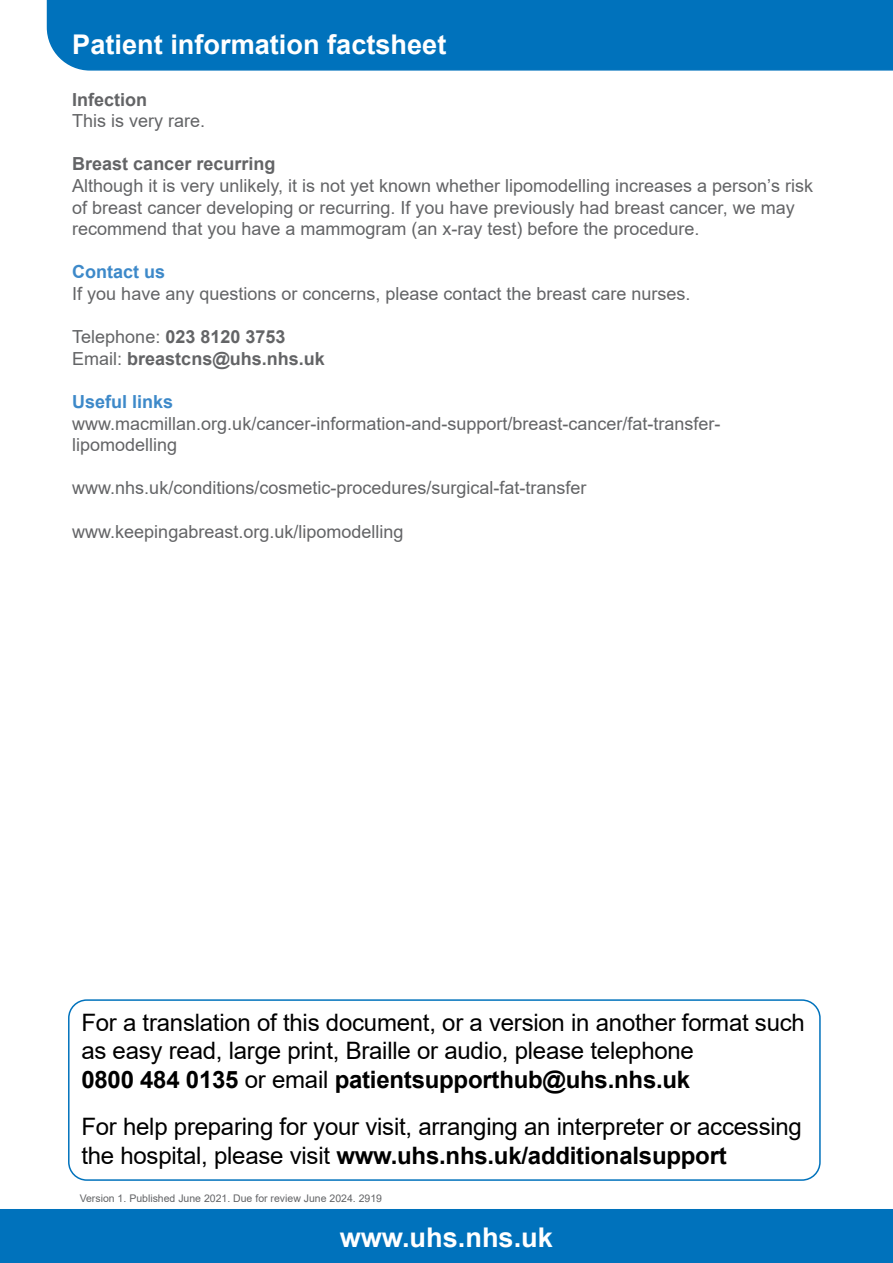
<style>
.page{position:relative;width:893px;height:1263px;background:#fff}
.page>*{position:absolute;margin:0;border:0;box-sizing:border-box;transform-origin:0 0}
.t1{font:700 27.15px "Arial";color:#fff}
.t2{font:24px/28.8px "Arial";letter-spacing:-.01em;color:#000}
.t3{font:18px/21.6px "Arial";color:#636466}
.t4{font:700 18px/21.6px "Arial";color:#636466}
.t5{font:700 18px "Arial";color:#3d89c9}
.t6{font:10.5px "Arial";color:#636466}
.s1{font-weight:400}
.s2{font-weight:700}
</style>
<div class="page">
<div style="left:0;top:1209px;width:893px;height:54px;background:#0072bc"></div>
<div style="left:46px;top:0;width:847px;height:71px;background:#0072bc"></div>
<div style="left:68px;top:999px;width:753px;height:182px;border:2px solid #0072bc;border-radius:18px"></div>
<h1 class="t1" style="left:72px;top:25px;width:376px">Patient information factsheet</h1>
<p class="t4" style="left:72px;top:89px;width:77px">Infection</p>
<p class="t3" style="left:72px;top:110px;width:135px">This is very rare.</p>
<p class="t4" style="left:72px;top:153px;width:205px">Breast cancer recurring</p>
<p class="t3" style="left:72px;top:175px;width:742px">Although it is very unlikely, it is not yet known whether lipomodelling increases a person’s risk of breast cancer developing or recurring. If you have previously had breast cancer, we may recommend that you have a mammogram (an x-ray test) before the procedure.</p>
<p class="t5" style="left:72px;top:259px;width:95px">Contact us</p>
<p class="t3" style="left:72px;top:283px;width:620px">If you have any questions or concerns, please contact the breast care nurses.</p>
<p class="t4" style="left:72px;top:326px;width:254px"><span class="s1">Telephone:</span> 023 8120 3753<br><span class="s1">Email:</span> breastcns@uhs.nhs.uk</p>
<p class="t5" style="left:72px;top:389px;width:103px">Useful links</p>
<p class="t3" style="left:72px;top:412px;width:650px">www.macmillan.org.uk/cancer-information-and-support/breast-cancer/fat-transfer&shy;lipomodelling</p>
<p class="t3" style="left:72px;top:477px;width:516px">www.nhs.uk/conditions/cosmetic-procedures/surgical-fat-transfer</p>
<p class="t3" style="left:72px;top:520px;width:333px">www.keepingabreast.org.uk/lipomodelling</p>
<h2 class="t2" style="left:81px;top:1008px;width:725px">For a translation of this document, or a version in another format such as easy read, large print, Braille or audio, please telephone<br><span class="s2">0800 484 0135</span> or email <span class="s2">patientsupporthub@uhs.nhs.uk</span></h2>
<h2 class="t2" style="left:81px;top:1112px;width:722px">For help preparing for your visit, arranging an interpreter or accessing the hospital, please visit <span class="s2">www.uhs.nhs.uk/additionalsupport</span></h2>
<p class="t6" style="left:80px;top:1190px;width:304px">Version 1. Published June 2021. Due for review June 2024. 2919</p>
<h1 class="t1" style="left:340px;top:1218px;width:215px">www.uhs.nhs.uk</h1>
</div>
